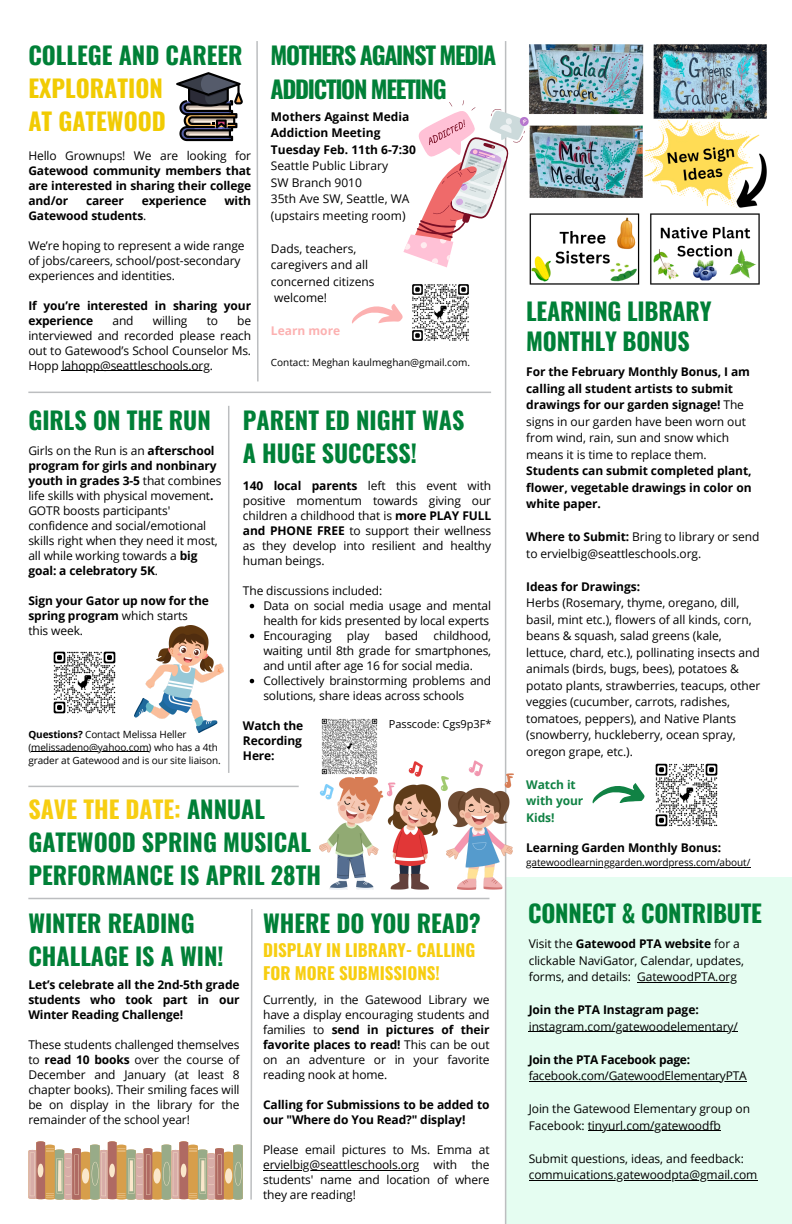
<style>
.page{position:relative;width:792px;height:1224px;background:#fff}
.page>*{position:absolute;margin:0;border:0;box-sizing:border-box;transform-origin:0 0}
.t1{font:700 24px/33px "Oswald";color:#008037}
.t2{font:700 24px/33px "Oswald";color:#f1cb02}
.t3{font:700 24px/33.8px "Oswald";letter-spacing:-.055em;color:#008037}
.t4{font:700 17px/23.2px "Oswald";color:#f7ce11}
.t5{font:12px/15px "Open Sans";letter-spacing:-.01em;color:#000}
.t6{font:700 12px/15px "Open Sans";letter-spacing:-.01em;color:#000}
.t7{font:700 12px/16.5px "Open Sans";letter-spacing:-.005em;color:#108244}
.t8{font:700 12px "Open Sans";color:#fcb1b1}
.t9{font:11px "Open Sans";color:#000}
.t10{font:10px/12.8px "Open Sans";letter-spacing:-.01em;color:#000}
.s1{color:#008037}
.s2{font-weight:700}
.s3{font-weight:400}
.s4{color:#f7ce11}
</style>
<div class="page">
<div style="left:506px;top:877px;width:286px;height:347px;background:#e5fdf1"></div>
<hr style="left:505px;top:41px;width:1px;height:1183px;background:#bcbec0">
<hr style="left:28px;top:898px;width:461px;height:1px;background:#bcbec0">
<hr style="left:28px;top:392px;width:463px;height:1px;background:#bcbec0">
<hr style="left:228px;top:406px;width:1px;height:367px;background:#bcbec0">
<img style="left:135px;top:625px;width:88px;height:108px">
<svg style="left:176px;top:72px;width:67px;height:69px"></svg>
<svg style="left:250px;top:909px;width:3px;height:291px"></svg>
<img style="left:529px;top:44px;width:238px;height:241px">
<hr style="left:526px;top:867px;width:224px;height:1px;background:#000">
<svg style="left:592px;top:783px;width:53px;height:21px"></svg>
<img style="left:655px;top:763px;width:63px;height:64px">
<svg style="left:403px;top:100px;width:126px;height:167px"></svg>
<svg style="left:352px;top:304px;width:51px;height:20px"></svg>
<img style="left:412px;top:284px;width:57px;height:57px">
<svg style="left:256px;top:41px;width:3px;height:341px"></svg>
<hr style="left:31px;top:752px;width:118px;height:1px;background:#000">
<svg style="left:28px;top:1141px;width:215px;height:59px;background:#cbab8d"></svg>
<hr style="left:28px;top:786px;width:271px;height:1px;background:#bcbec0">
<img style="left:320px;top:758px;width:193px;height:132px">
<img style="left:53px;top:651px;width:63px;height:63px">
<img style="left:320px;top:718px;width:59px;height:58px">
<hr style="left:62px;top:370px;width:148px;height:1px;background:#000">
<hr style="left:637px;top:982px;width:100px;height:1px;background:#000">
<hr style="left:529px;top:1032px;width:209px;height:1px;background:#000">
<hr style="left:529px;top:1081px;width:218px;height:1px;background:#000">
<hr style="left:588px;top:1131px;width:133px;height:1px;background:#000">
<hr style="left:529px;top:1180px;width:228px;height:1px;background:#000">
<hr style="left:263px;top:1170px;width:156px;height:1px;background:#000">
<svg style="left:250px;top:604px;width:4px;height:4px"></svg>
<svg style="left:250px;top:634px;width:4px;height:4px"></svg>
<svg style="left:250px;top:679px;width:4px;height:4px"></svg>
<h4 class="t2" style="left:28px;top:38px;width:216px"><span class="s1">COLLEGE AND CAREER<br></span>EXPLORATION<br>AT GATEWOOD</h4>
<p class="t3" style="left:271px;top:38px;width:227px">MOTHERS AGAINST MEDIA<br>ADDICTION MEETING</p>
<p class="t5" style="left:271px;top:108px;width:146px;line-height:16.5px"><span class="s2">Mothers Against Media<br>Addiction Meeting<br>Tuesday Feb. 11th 6-7:30<br></span>Seattle Public Library<br>SW Branch 9010<br>35th Ave SW, Seattle, WA (upstairs meeting room)</p>
<h4 class="t5" style="left:271px;top:240px;width:105px;line-height:16.5px">Dads, teachers, caregivers and all concerned citizens welcome!</h4>
<h4 class="t8" style="left:271px;top:322px;width:71px">Learn more</h4>
<h3 class="t10" style="left:271px;top:356px;width:201px">Contact: Meghan kaulmeghan@gmail.com.</h3>
<h1 class="t6" style="left:28px;top:147px;width:224px;text-align:justify"><span class="s3">Hello Grownups! We are looking for </span>Gatewood community members that are interested in sharing their college and/or</h1>
<h1 class="t6" style="left:86px;top:192px;width:39px">career</h1>
<h1 class="t6" style="left:142px;top:192px;width:66px">experience</h1>
<h1 class="t6" style="left:225px;top:192px;width:28px">with</h1>
<h1 class="t6" style="left:28px;top:207px;width:120px">Gatewood students<span class="s3">.</span></h1>
<h4 class="t5" style="left:28px;top:237px;width:218px">We’re hoping to represent a wide range of jobs/careers, school/post-secondary experiences and identities.</h4>
<h4 class="t6" style="left:28px;top:297px;width:224px">If you’re interested in sharing your experience</h4>
<h4 class="t5" style="left:28px;top:312px;width:224px;text-align:justify;text-indent:209px">be interviewed and recorded please reach out to Gatewood’s School Counselor Ms.<br>Hopp lahopp@seattleschools.org.</h4>
<h4 class="t5" style="left:113px;top:312px;width:23px">and</h4>
<h4 class="t5" style="left:153px;top:312px;width:36px">willing</h4>
<h4 class="t5" style="left:207px;top:312px;width:13px">to</h4>
<p class="t1" style="left:28px;top:402px;width:184px">GIRLS ON THE RUN</p>
<h3 class="t1" style="left:243px;top:402px;width:223px">PARENT ED NIGHT WAS<br>A HUGE SUCCESS!</h3>
<p class="t5" style="left:243px;top:478px;width:250px;text-align:justify"><span class="s2">140 local parents</span> left this event with positive momentum towards giving our children a childhood that is <span class="s2">more PLAY FULL and PHONE FREE</span> to support their wellness as they develop into resilient and healthy human beings.</p>
<h4 class="t5" style="left:243px;top:583px;width:141px">The discussions included:</h4>
<p class="t5" style="left:263px;top:598px;width:229px">Data on social media usage and mental health for kids presented by local experts</p>
<p class="t5" style="left:263px;top:628px;width:70px">Encouraging</p>
<p class="t5" style="left:347px;top:628px;width:24px">play</p>
<p class="t5" style="left:385px;top:628px;width:35px">based</p>
<p class="t5" style="left:28px;top:443px;width:195px">Girls on the Run is an <span class="s2">afterschool program for girls and nonbinary youth in grades 3-5</span> that combines life skills with physical movement<span class="s2">.<br></span>GOTR boosts participants' confidence and social/emotional skills right when they need it most, all while working towards a <span class="s2">big goal: a celebratory 5K</span>.</p>
<h4 class="t6" style="left:28px;top:593px;width:182px">Sign your Gator up now for the spring program <span class="s3">which starts this week.</span></h4>
<p class="t5" style="left:263px;top:628px;width:229px;text-align:justify;text-indent:170px">childhood, waiting until 8th grade for smartphones, and until after age 16 for social media.</p>
<h1 class="t5" style="left:263px;top:673px;width:229px">Collectively brainstorming problems and solutions, share ideas across schools</h1>
<h1 class="t6" style="left:243px;top:718px;width:62px;text-align:justify">Watch the Recording Here:</h1>
<h4 class="t1" style="left:28px;top:792px;width:294px"><span class="s4">SAVE THE DATE:</span> ANNUAL<br>GATEWOOD SPRING MUSICAL<br>PERFORMANCE IS APRIL 28TH</h4>
<h4 class="t9" style="left:389px;top:717px;width:104px">Passcode: Cgs9p3F*</h4>
<h4 class="t10" style="left:28px;top:728px;width:191px"><span class="s2">Questions?</span> Contact Melissa Heller (melissadeno@yahoo.com) who has a 4th</h4>
<h4 class="t10" style="left:28px;top:753px;width:194px">grader at Gatewood and is our site liaison.</h4>
<h4 class="t1" style="left:28px;top:906px;width:197px">WINTER READING<br>CHALLAGE IS A WIN!</h4>
<p class="t6" style="left:28px;top:977px;width:213px;text-align:justify">Let’s celebrate all the 2nd-5th grade students who took part in our Winter Reading Challenge!</p>
<p class="t5" style="left:28px;top:1037px;width:213px;text-align:justify">These students challenged themselves to <span class="s2">read 10 books</span> over the course of December and January (at least 8 chapter books). Their smiling faces will be on display in the library for the remainder of the school year!</p>
<p class="t1" style="left:263px;top:906px;width:219px">WHERE DO YOU READ?</p>
<p class="t4" style="left:263px;top:937px;width:214px">DISPLAY IN LIBRARY- CALLING<br>FOR MORE SUBMISSIONS!</p>
<p class="t5" style="left:263px;top:992px;width:228px;text-align:justify">Currently, in the Gatewood Library we have a display encouraging students and families to <span class="s2">send in pictures of their favorite places to read!</span> This can be out on an adventure or in your favorite reading nook at home.</p>
<h4 class="t6" style="left:263px;top:1097px;width:228px">Calling for Submissions to be added to our "Where do You Read?" display!</h4>
<h4 class="t5" style="left:263px;top:1142px;width:228px">Please email pictures to Ms. Emma at</h4>
<p class="t5" style="left:263px;top:1157px;width:228px;text-align:justify">ervielbig@seattleschools.org with the students' name and location of where they are reading!</p>
<h1 class="t1" style="left:526px;top:295px;width:187px;line-height:30px">LEARNING LIBRARY<br>MONTHLY BONUS</h1>
<p class="t6" style="left:526px;top:364px;width:227px;line-height:16.5px">For the February Monthly Bonus, I am calling all student artists to submit drawings for our garden signage! <span class="s3">The signs in our garden have been worn out from wind, rain, sun and snow which means it is time to replace them.<br></span>Students can submit completed plant, flower, vegetable drawings in color on white paper.</p>
<h1 class="t5" style="left:526px;top:529px;width:235px;line-height:16.5px"><span class="s2">Where to Submit:</span> Bring to library or send to ervielbig@seattleschools.org.</h1>
<h1 class="t5" style="left:526px;top:578px;width:236px;line-height:16.5px"><span class="s2">Ideas for Drawings:<br></span>Herbs (Rosemary, thyme, oregano, dill, basil, mint etc.), flowers of all kinds, corn, beans &amp; squash, salad greens (kale, lettuce, chard, etc.), pollinating insects and animals (birds, bugs, bees), potatoes &amp; potato plants, strawberries, teacups, other veggies (cucumber, carrots, radishes, tomatoes, peppers), and Native Plants (snowberry, huckleberry, ocean spray, oregon grape, etc.).</h1>
<p class="t7" style="left:526px;top:776px;width:59px">Watch it with your<br>Kids!</p>
<p class="t6" style="left:526px;top:840px;width:196px">Learning Garden Monthly Bonus:</p>
<p class="t10" style="left:526px;top:856px;width:226px">gatewoodlearninggarden.wordpress.com/about/</p>
<h3 class="t1" style="left:528px;top:896px;width:235px">CONNECT &amp; CONTRIBUTE</h3>
<p class="t5" style="left:529px;top:935px;width:217px;line-height:16.5px">Visit the <span class="s2">Gatewood PTA website</span> for a clickable NaviGator, Calendar, updates, forms, and details:</p>
<p class="t5" style="left:637px;top:969px;width:101px">GatewoodPTA.org</p>
<p class="t6" style="left:529px;top:1002px;width:172px">Join the PTA Instagram page:</p>
<p class="t5" style="left:529px;top:1019px;width:211px">instagram.com/gatewoodelementary/</p>
<p class="t6" style="left:529px;top:1052px;width:163px">Join the PTA Facebook page:</p>
<p class="t5" style="left:529px;top:1068px;width:220px">facebook.com/GatewoodElementaryPTA</p>
<p class="t5" style="left:529px;top:1101px;width:223px">Join the Gatewood Elementary group on</p>
<p class="t5" style="left:529px;top:1118px;width:194px">Facebook: tinyurl.com/gatewoodfb</p>
<h1 class="t5" style="left:529px;top:1151px;width:217px">Submit questions, ideas, and feedback:</h1>
<p class="t5" style="left:529px;top:1167px;width:230px">commuications.gatewoodpta@gmail.com</p>
</div>
